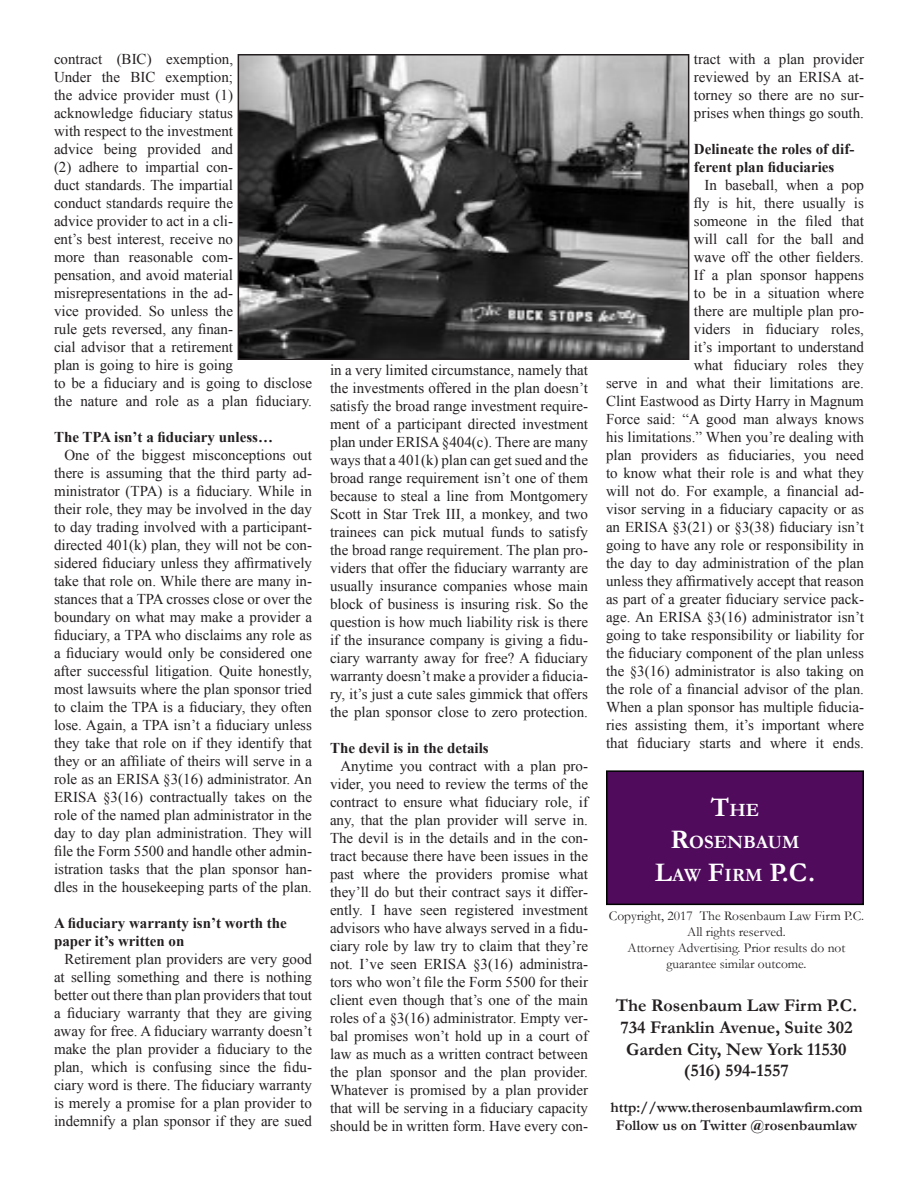
<style>
.page{position:relative;width:918px;height:1188px;background:#fff}
.page>*{position:absolute;margin:0;border:0;box-sizing:border-box;transform-origin:0 0}
.t1{font:700 27px "Garamond";color:#fff}
.t2{font:700 18.9px "Garamond";color:#fff}
.t3{font:700 18px "Garamond";color:#231f20}
.t4{font:15px/18px "Times New Roman";color:#231f20;text-align:justify}
.t5{font:700 15px/18px "Times New Roman";color:#231f20}
.t6{font:700 15px "Garamond";color:#231f20}
.t7{font:13.5px/16.2px "Garamond";color:#231f20;text-align:center}
.s1{font-size:27px}
.s2{font-size:18.9px}
</style>
<div class="page">
<div style="left:607px;top:771px;width:256px;height:133px;background:#500b5d"></div>
<div style="left:606px;top:770px;width:258px;height:135px;border:2px solid #000400"></div>
<img style="left:241px;top:57px;width:445px;height:300px">
<div style="left:238px;top:54px;width:451px;height:306px;border:2px solid #231f20"></div>
<p class="t4" style="left:54px;top:50px;width:260px;text-align:left">contract (BIC) exemption,<br>Under the BIC exemption;<br>the advice provider must (1) acknowledge fiduciary status<br>with respect to the investment<br>advice being provided and<br>(2) adhere to impartial con-<br>duct standards. The impartial<br>conduct standards require the<br>advice provider to act in a cli-<br>ent’s best interest, receive no<br>more than reasonable com-<br>pensation, and avoid material misrepresentations in the ad-<br>vice provided. So unless the<br>rule gets reversed, any finan-<br>cial advisor that a retirement<br>plan is going to hire is going<br>to be a fiduciary and is going to disclose the nature and role as a plan fiduciary.</p>
<p class="t5" style="left:54px;top:428px;width:221px">The TPA isn’t a fiduciary unless…</p>
<p class="t4" style="left:54px;top:446px;width:260px;text-indent:10px">One of the biggest misconceptions out there is assuming that the third party ad&shy;ministrator (TPA) is a fiduciary. While in their role, they may be involved in the day to day trading involved with a participant&shy;directed 401(k) plan, they will not be con&shy;sidered fiduciary unless they affirmatively take that role on. While there are many in&shy;stances that a TPA crosses close or over the boundary on what may make a provider a fiduciary, a TPA who disclaims any role as a fiduciary would only be considered one after successful litigation. Quite honestly, most lawsuits where the plan sponsor tried to claim the TPA is a fiduciary, they often lose. Again, a TPA isn’t a fiduciary unless they take that role on if they identify that they or an affiliate of theirs will serve in a role as an ERISA §3(16) administrator. An ERISA §3(16) contractually takes on the role of the named plan administrator in the day to day plan administration. They will file the Form 5500 and handle other admin&shy;istration tasks that the plan sponsor han&shy;dles in the housekeeping parts of the plan.</p>
<p class="t5" style="left:54px;top:914px;width:234px">A fiduciary warranty isn’t worth the paper it’s written on</p>
<p class="t4" style="left:54px;top:950px;width:260px;text-indent:10px">Retirement plan providers are very good at selling something and there is nothing better out there than plan providers that tout a fiduciary warranty that they are giving away for free. A fiduciary warranty doesn’t make the plan provider a fiduciary to the plan, which is confusing since the fidu&shy;ciary word is there. The fiduciary warranty is merely a promise for a plan provider to indemnify a plan sponsor if they are sued</p>
<p class="t4" style="left:330px;top:361px;width:260px">in a very limited circumstance, namely that the investments offered in the plan doesn’t satisfy the broad range investment require&shy;ment of a participant directed investment plan under ERISA §404(c). There are many ways that a 401(k) plan can get sued and the broad range requirement isn’t one of them because to steal a line from Montgomery Scott in Star Trek III, a monkey, and two trainees can pick mutual funds to satisfy the broad range requirement. The plan pro&shy;viders that offer the fiduciary warranty are usually insurance companies whose main block of business is insuring risk. So the question is how much liability risk is there if the insurance company is giving a fidu&shy;ciary warranty away for free? A fiduciary warranty doesn’t make a provider a fiducia&shy;ry, it’s just a cute sales gimmick that offers the plan sponsor close to zero protection.</p>
<p class="t5" style="left:330px;top:739px;width:160px">The devil is in the details</p>
<p class="t4" style="left:330px;top:757px;width:260px;text-indent:10px">Anytime you contract with a plan pro&shy;vider, you need to review the terms of the contract to ensure what fiduciary role, if any, that the plan provider will serve in.<br>The devil is in the details and in the con&shy;tract because there have been issues in the past where the providers promise what they’ll do but their contract says it differ&shy;ently. I have seen registered investment advisors who have always served in a fidu&shy;ciary role by law try to claim that they’re not. I’ve seen ERISA §3(16) administra&shy;tors who won’t file the Form 5500 for their client even though that’s one of the main roles of a §3(16) administrator. Empty ver&shy;bal promises won’t hold up in a court of law as much as a written contract between the plan sponsor and the plan provider.<br>Whatever is promised by a plan provider that will be serving in a fiduciary capacity should be in written form. Have every con-</p>
<p class="t4" style="left:694px;top:50px;width:172px">tract with a plan provider reviewed by an ERISA at&shy;torney so there are no sur&shy;prises when things go south.</p>
<p class="t5" style="left:694px;top:140px;width:162px">Delineate the roles of dif&shy;ferent plan fiduciaries</p>
<p class="t4" style="left:606px;top:176px;width:260px;text-align:right">In baseball, when a pop<br>fly is hit, there usually is<br>someone in the filed that<br>will call for the ball and<br>wave off the other fielders.<br>If a plan sponsor happens<br>to be in a situation where<br>there are multiple plan pro-<br>viders in fiduciary roles,<br>it’s important to understand<br>what fiduciary roles they<br>serve in and what their limitations are.<br>Clint Eastwood as Dirty Harry in Magnum Force said: “A good man always knows his limitations.” When you’re dealing with plan providers as fiduciaries, you need to know what their role is and what they will not do. For example, a financial ad&shy;visor serving in a fiduciary capacity or as an ERISA §3(21) or §3(38) fiduciary isn’t going to have any role or responsibility in the day to day administration of the plan unless they affirmatively accept that reason as part of a greater fiduciary service pack&shy;age. An ERISA §3(16) administrator isn’t going to take responsibility or liability for the fiduciary component of the plan unless the §3(16) administrator is also taking on the role of a financial advisor of the plan.<br>When a plan sponsor has multiple fiducia&shy;ries assisting them, it’s important where that fiduciary starts and where it ends.</p>
<p class="t2" style="left:711px;top:799px;width:50px"><span class="s1">T</span>HE</p>
<p class="t2" style="left:670px;top:831px;width:131px"><span class="s1">R</span>OSENBAUM</p>
<p class="t1" style="left:655px;top:856px;width:162px">L<span class="s2">AW</span> F<span class="s2">IRM</span> P.C.</p>
<p class="t7" style="left:609px;top:907px;width:257px">Copyright, 2017 The Rosenbaum Law Firm P.C.<br>All rights reserved.</p>
<p class="t7" style="left:628px;top:940px;width:219px">Attorney Advertising. Prior results do not</p>
<p class="t7" style="left:666px;top:956px;width:142px">guarantee similar outcome.</p>
<p class="t3" style="left:616px;top:995px;width:243px">The Rosenbaum Law Firm P.C.</p>
<p class="t3" style="left:620px;top:1017px;width:234px">734 Franklin Avenue, Suite 302</p>
<p class="t3" style="left:626px;top:1038px;width:222px">Garden City, New York 11530</p>
<p class="t3" style="left:684px;top:1060px;width:107px">(516) 594-1557</p>
<p class="t6" style="left:610px;top:1099px;width:254px">http://www.therosenbaumlawfirm.com</p>
<p class="t6" style="left:616px;top:1117px;width:243px">Follow us on Twitter @rosenbaumlaw</p>
</div>
